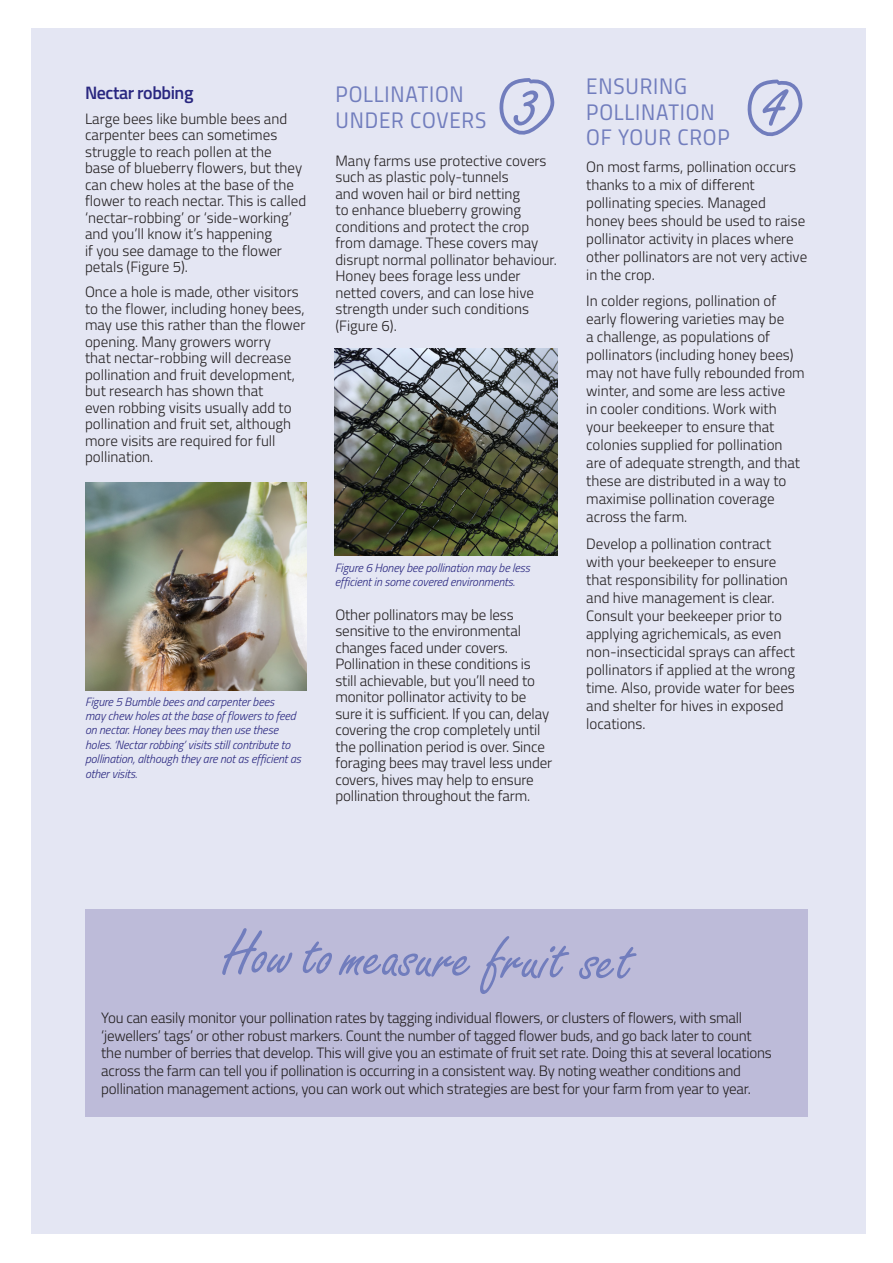
<style>
.page{position:relative;width:893px;height:1263px;background:#fff}
.page>*{position:absolute;margin:0;border:0;box-sizing:border-box;transform-origin:0 0}
.t1{font:72px "Freestyle Script";color:#717dbd}
.t2{font:65.85px "Freestyle Script";color:#717dbd}
.Heading2{font:22.5px/25.5px "Titillium Regular Upright";letter-spacing:.035em;color:#717dbd}
.Heading_3{font:600 18px "Titillium";letter-spacing:-.025em;color:#292780}
.Body{font:300 15px/16.5px "Titillium";color:#231f20}
.t3{font:italic 300 12px/14.4px "Titillium";letter-spacing:-.01em;color:#292780}
</style>
<div class="page">
<div style="left:31px;top:29px;width:835px;height:1205px;background:#dee0f0"></div>
<svg style="left:495px;top:28px;width:61px;height:107px"></svg>
<svg style="left:743px;top:28px;width:61px;height:108px"></svg>
<div style="left:85px;top:910px;width:722px;height:207px;background:#bdbbd9"></div>
<img style="left:85px;top:483px;width:221px;height:207px">
<img style="left:335px;top:349px;width:222px;height:206px">
<p class="Heading_3" style="left:85px;top:79px;width:110px">Nectar robbing</p>
<p class="Body" style="left:85px;top:109px;width:223px">Large bees like bumble bees and carpenter bees can sometimes struggle to reach pollen at the<br>base of blueberry flowers, but they can chew holes at the base of the flower to reach nectar. This is called ‘nectar-robbing’ or ‘side-working’ and you’ll know it’s happening<br>if you see damage to the flower petals (Figure 5).</p>
<p class="Body" style="left:85px;top:283px;width:222px">Once a hole is made, other visitors to the flower, including honey bees, may use this rather than the flower opening. Many growers worry<br>that nectar-robbing will decrease pollination and fruit development, but research has shown that<br>even robbing visits usually add to pollination and fruit set, although more visits are required for full pollination.</p>
<p class="Heading2" style="left:336px;top:81px;width:152px">POLLINATION<br>UNDER COVERS</p>
<p class="Body" style="left:335px;top:151px;width:223px">Many farms use protective covers such as plastic poly-tunnels<br>and woven hail or bird netting<br>to enhance blueberry growing conditions and protect the crop from damage. These covers may disrupt normal pollinator behaviour.<br>Honey bees forage less under netted covers, and can lose hive strength under such conditions (Figure 6).</p>
<p class="t1" style="left:515px;top:65px;width:26px">3</p>
<p class="t3" style="left:85px;top:694px;width:218px">Figure 5 Bumble bees and carpenter bees<br>may chew holes at the base of flowers to feed on nectar. Honey bees may then use these holes. ‘Nectar robbing’ visits still contribute to pollination, although they are not as efficient as other visits.</p>
<p class="t3" style="left:335px;top:560px;width:197px">Figure 6 Honey bee pollination may be less efficient in some covered environments.</p>
<p class="Body" style="left:335px;top:605px;width:218px">Other pollinators may be less sensitive to the environmental changes faced under covers.<br>Pollination in these conditions is still achievable, but you’ll need to monitor pollinator activity to be sure it is sufficient. If you can, delay covering the crop completely until the pollination period is over. Since foraging bees may travel less under covers, hives may help to ensure pollination throughout the farm.</p>
<p class="Heading2" style="left:586px;top:73px;width:145px">ENSURING<br>POLLINATION<br>OF YOUR CROP</p>
<p class="Body" style="left:586px;top:157px;width:223px;line-height:18px">On most farms, pollination occurs thanks to a mix of different pollinating species. Managed honey bees should be used to raise pollinator activity in places where other pollinators are not very active in the crop.</p>
<p class="Body" style="left:586px;top:291px;width:220px;line-height:18px">In colder regions, pollination of early flowering varieties may be<br>a challenge, as populations of pollinators (including honey bees) may not have fully rebounded from winter, and some are less active<br>in cooler conditions. Work with your beekeeper to ensure that colonies supplied for pollination are of adequate strength, and that these are distributed in a way to maximise pollination coverage across the farm.</p>
<p class="Body" style="left:586px;top:534px;width:210px;line-height:18px">Develop a pollination contract with your beekeeper to ensure that responsibility for pollination and hive management is clear.<br>Consult your beekeeper prior to applying agrichemicals, as even non-insecticidal sprays can affect pollinators if applied at the wrong time. Also, provide water for bees and shelter for hives in exposed locations.</p>
<p class="t1" style="left:763px;top:65px;width:26px">4</p>
<p class="t2" style="left:224px;top:918px;width:411px;rotate:1deg">How to measure fruit set</p>
<p class="Body" style="left:101px;top:1008px;width:672px;line-height:17.7px">You can easily monitor your pollination rates by tagging individual flowers, or clusters of flowers, with small ‘jewellers’ tags’ or other robust markers. Count the number of tagged flower buds, and go back later to count the number of berries that develop. This will give you an estimate of fruit set rate. Doing this at several locations across the farm can tell you if pollination is occurring in a consistent way. By noting weather conditions and pollination management actions, you can work out which strategies are best for your farm from year to year.</p>
</div>
